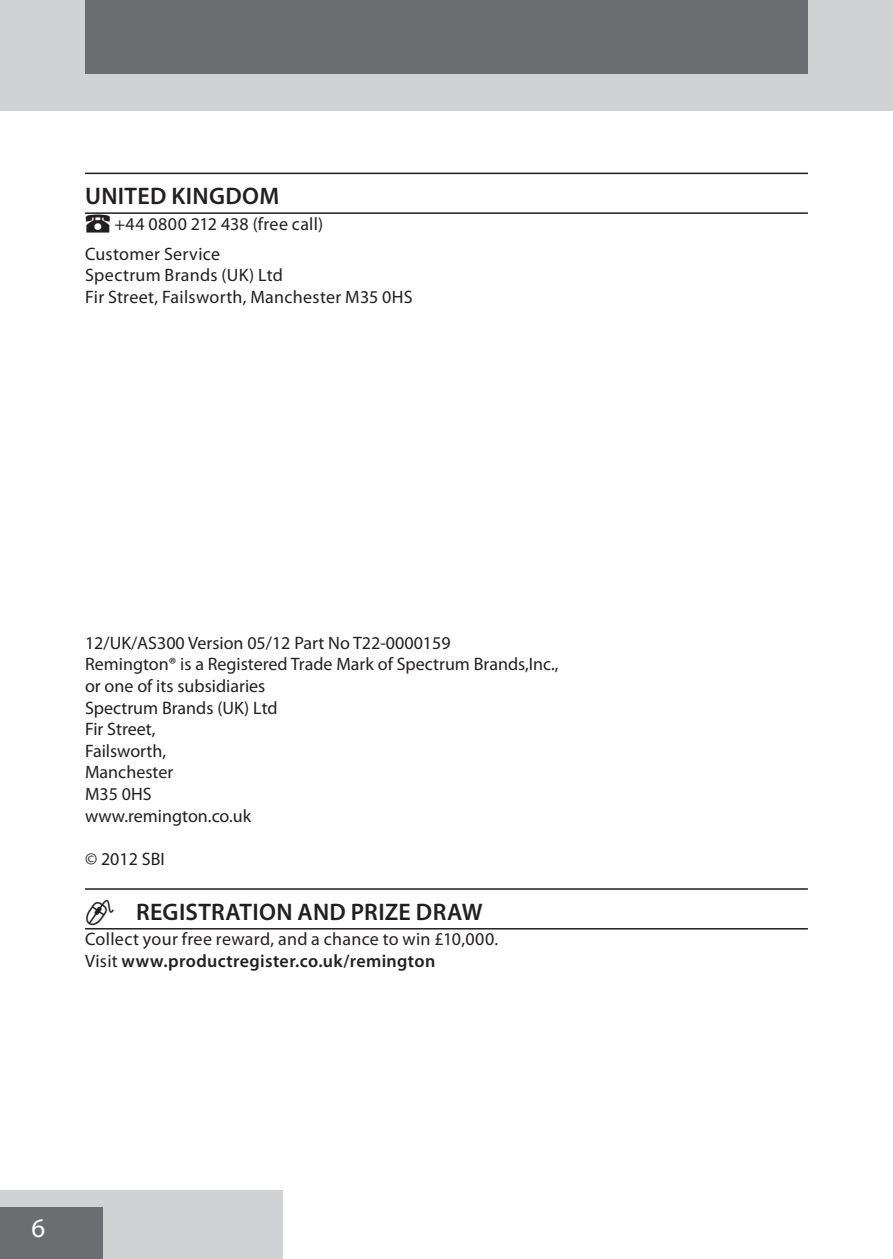
<style>
.page{position:relative;width:893px;height:1259px;background:#fff}
.page>*{position:absolute;margin:0;border:0;box-sizing:border-box;transform-origin:0 0}
.t1{font:27px "Myriad Pro";color:#fff}
.heading{font:600 24px "Myriad Pro";letter-spacing:.015em;color:#231f20}
.default{font:18px "Myriad Pro";color:#231f20}
.default-2{font:18px "Myriad Pro";letter-spacing:.02em;color:#231f20}
.default-3{font:600 18px "Myriad Pro";letter-spacing:.02em;color:#231f20}
.s1{font-family:"Myriad Points"}
.s2{font-family:"Myriad Points";font-weight:400}
.s3{font-weight:400}
</style>
<div class="page">
<div style="left:0;top:0;width:893px;height:111px;background:#d1d2d4"></div>
<div style="left:0;top:1191px;width:282px;height:68px;background:#d1d2d4"></div>
<div style="left:0;top:1208px;width:102px;height:51px;background:#6c6d70"></div>
<div style="left:85px;top:0;width:723px;height:73px;background:#6c6d70"></div>
<hr style="left:85px;top:173px;width:723px;height:1px;background:#231f20">
<hr style="left:85px;top:212px;width:723px;height:2px;background:#231f20">
<hr style="left:85px;top:888px;width:723px;height:1px;background:#231f20">
<hr style="left:85px;top:928px;width:723px;height:1px;background:#231f20">
<p class="heading" style="left:85px;top:180px;width:196px">UNITED KINGDOM</p>
<p class="default-2" style="left:85px;top:213px;width:240px"><span class="s1">G</span> +44 0800 212 438 (free call)</p>
<p class="default-2" style="left:85px;top:243px;width:137px">Customer Service</p>
<p class="default-2" style="left:85px;top:264px;width:199px">Spectrum Brands (UK) Ltd</p>
<p class="default" style="left:85px;top:286px;width:329px">Fir Street, Failsworth, Manchester M35 0HS</p>
<p class="default" style="left:85px;top:631px;width:367px">12/UK/AS300 Version 05/12 Part No T22-0000159</p>
<p class="default" style="left:85px;top:653px;width:475px">Remington® is a Registered Trade Mark of Spectrum Brands,Inc.,</p>
<p class="default" style="left:85px;top:675px;width:182px">or one of its subsidiaries</p>
<p class="default" style="left:85px;top:696px;width:194px">Spectrum Brands (UK) Ltd</p>
<p class="default" style="left:85px;top:718px;width:72px">Fir Street,</p>
<p class="default" style="left:85px;top:739px;width:83px">Failsworth,</p>
<p class="default" style="left:85px;top:761px;width:90px">Manchester</p>
<p class="default" style="left:85px;top:783px;width:68px">M35 0HS</p>
<p class="default" style="left:85px;top:804px;width:168px">www.remington.co.uk</p>
<p class="default" style="left:85px;top:847px;width:81px">© 2012 SBI</p>
<p class="heading" style="left:85px;top:896px;width:399px"><span class="s2">I</span> REGISTRATION AND PRIZE DRAW</p>
<p class="default" style="left:85px;top:928px;width:415px">Collect your free reward, and a chance to win £10,000.</p>
<p class="default-3" style="left:85px;top:949px;width:352px"><span class="s3">Visit</span> www.productregister.co.uk/remington</p>
<h1 class="t1" style="left:31px;top:1211px;width:15px">6</h1>
</div>
